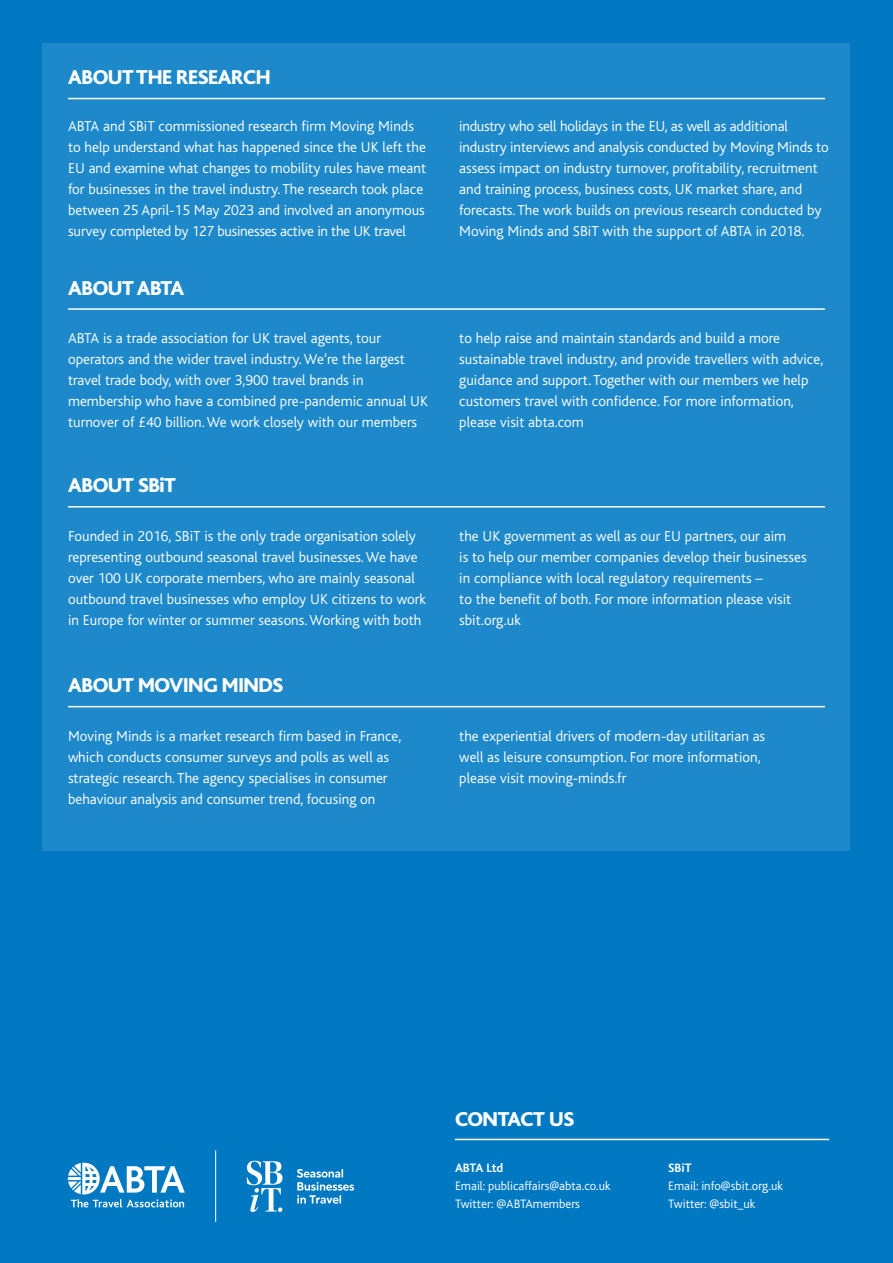
<style>
.page{position:relative;width:893px;height:1263px;background:#0079c2}
.page>*{position:absolute;margin:0;border:0;box-sizing:border-box;transform-origin:0 0}
.t1{font:800 21px "Bliss";letter-spacing:-.02em;color:#fff}
.t2{font:300 15px/21px "Bliss";color:#fff}
.t3{font:300 12.75px/18px "Bliss";color:#fff}
.t4{font:700 12.75px "Bliss";color:#fff}
</style>
<div class="page">
<div style="left:43px;top:43px;width:807px;height:807px;background:#1e89ca"></div>
<hr style="left:68px;top:98px;width:757px;height:1px;background:#fff">
<hr style="left:455px;top:1139px;width:374px;height:1px;background:#fff">
<hr style="left:68px;top:308px;width:757px;height:2px;background:#fff">
<hr style="left:68px;top:506px;width:757px;height:1px;background:#fff">
<hr style="left:68px;top:706px;width:757px;height:1px;background:#fff">
<svg style="left:68px;top:1163px;width:117px;height:44px"></svg>
<hr style="left:215px;top:1150px;width:1px;height:72px;background:#fff">
<svg style="left:247px;top:1161px;width:35px;height:51px"></svg>
<svg style="left:297px;top:1169px;width:57px;height:35px"></svg>
<h1 class="t1" style="left:68px;top:66px;width:204px">ABOUT THE RESEARCH</h1>
<p class="t2" style="left:68px;top:115px;width:360px">ABTA and SBiT commissioned research firm Moving Minds to help understand what has happened since the UK left the EU and examine what changes to mobility rules have meant for businesses in the travel industry. The research took place between 25 April-15 May 2023 and involved an anonymous survey completed by 127 businesses active in the UK travel</p>
<p class="t2" style="left:459px;top:115px;width:371px">industry who sell holidays in the EU, as well as additional industry interviews and analysis conducted by Moving Minds to assess impact on industry turnover, profitability, recruitment and training process, business costs, UK market share, and forecasts. The work builds on previous research conducted by Moving Minds and SBiT with the support of ABTA in 2018.</p>
<h1 class="t1" style="left:68px;top:277px;width:118px">ABOUT ABTA</h1>
<p class="t2" style="left:68px;top:328px;width:362px">ABTA is a trade association for UK travel agents, tour operators and the wider travel industry. We’re the largest travel trade body, with over 3,900 travel brands in membership who have a combined pre-pandemic annual UK turnover of £40 billion. We work closely with our members</p>
<p class="t2" style="left:459px;top:328px;width:366px">to help raise and maintain standards and build a more sustainable travel industry, and provide travellers with advice, guidance and support. Together with our members we help customers travel with confidence. For more information, please visit abta.com</p>
<h1 class="t1" style="left:68px;top:475px;width:110px">ABOUT SBiT</h1>
<p class="t2" style="left:68px;top:526px;width:359px">Founded in 2016, SBiT is the only trade organisation solely representing outbound seasonal travel businesses. We have over 100 UK corporate members, who are mainly seasonal outbound travel businesses who employ UK citizens to work in Europe for winter or summer seasons. Working with both</p>
<p class="t2" style="left:459px;top:526px;width:349px">the UK government as well as our EU partners, our aim<br>is to help our member companies develop their businesses in compliance with local regulatory requirements –<br>to the benefit of both. For more information please visit sbit.org.uk</p>
<h1 class="t1" style="left:68px;top:674px;width:217px">ABOUT MOVING MINDS</h1>
<p class="t2" style="left:68px;top:726px;width:335px">Moving Minds is a market research firm based in France, which conducts consumer surveys and polls as well as strategic research. The agency specialises in consumer behaviour analysis and consumer trend, focusing on</p>
<p class="t2" style="left:459px;top:726px;width:307px">the experiential drivers of modern-day utilitarian as well as leisure consumption. For more information, please visit moving-minds.fr</p>
<h1 class="t1" style="left:455px;top:1109px;width:121px">CONTACT US</h1>
<p class="t4" style="left:455px;top:1161px;width:50px">ABTA Ltd</p>
<p class="t3" style="left:455px;top:1177px;width:157px">Email: publicaffairs@abta.co.uk<br>Twitter: @ABTAmembers</p>
<p class="t4" style="left:668px;top:1161px;width:25px">SBiT</p>
<p class="t3" style="left:668px;top:1177px;width:116px">Email: info@sbit.org.uk<br>Twitter: @sbit_uk</p>
</div>
